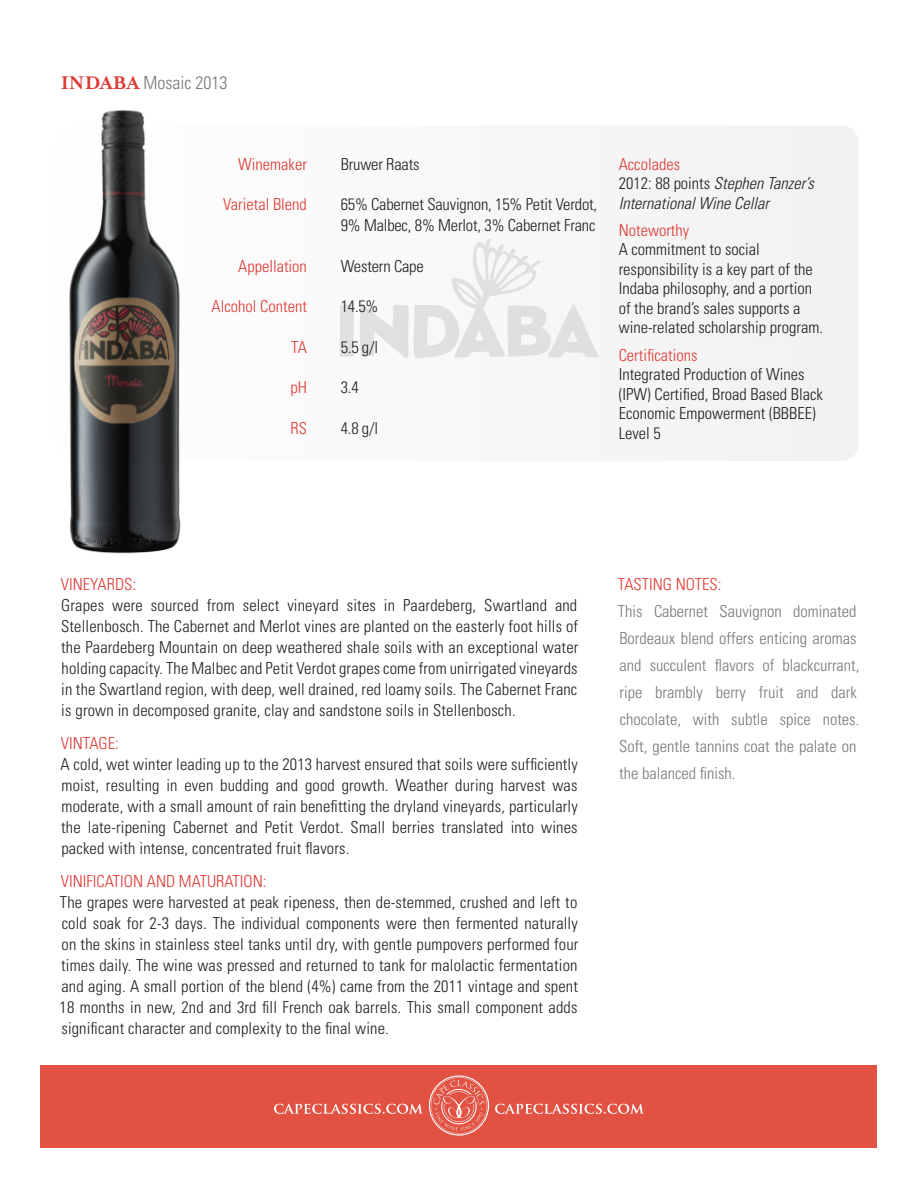
<style>
.page{position:relative;width:918px;height:1188px;background:#fff}
.page>*{position:absolute;margin:0;border:0;box-sizing:border-box;transform-origin:0 0}
.t1{font:300 condensed 18px "Univers";color:#76787b}
.t2{font:300 condensed 16.5px/21px "Univers";color:#231f20;text-align:justify}
.t3{font:300 condensed 16.5px/27px "Univers";color:#76787b}
.t4{font:300 condensed 16.5px "Univers";color:#dd3933}
.t5{font:300 condensed 16.5px/19.5px "Univers LT Std";color:#231f20}
.t6{font:italic 300 condensed 16.5px/19.5px "Univers";color:#231f20}
.s1{font-family:"Mrs Eaves";font-weight:700;font-stretch:normal;font-size:21px;color:#dd3933}
.s2{font-style:normal;color:#dd3933}
.s3{font-style:normal}
</style>
<div class="page">
<div style="left:54px;top:125px;width:805px;height:336px;background:#f7f7f7;border-radius:18px"></div>
<div style="left:40px;top:1065px;width:838px;height:83px;background:#e15242"></div>
<svg style="left:274px;top:1104px;width:149px;height:10px"></svg>
<svg style="left:495px;top:1104px;width:149px;height:10px"></svg>
<svg style="left:429px;top:1075px;width:60px;height:61px"></svg>
<svg style="left:340px;top:304px;width:14px;height:53px"></svg>
<svg style="left:360px;top:239px;width:238px;height:119px"></svg>
<img style="left:69px;top:110px;width:112px;height:444px">
<p class="t1" style="left:61px;top:71px;width:168px"><span class="s1">INDABA</span> Mosaic 2013</p>
<p class="t4" style="left:238px;top:154px;width:70px">Winemaker</p>
<p class="t2" style="left:341px;top:153px;width:80px">Bruwer Raats</p>
<p class="t4" style="left:223px;top:194px;width:85px">Varietal Blend</p>
<p class="t2" style="left:341px;top:194px;width:258px">65% Cabernet Sauvignon, 15% Petit Verdot,<br>9% Malbec, 8% Merlot, 3% Cabernet Franc</p>
<p class="t4" style="left:238px;top:256px;width:70px">Appellation</p>
<p class="t2" style="left:341px;top:255px;width:85px">Western Cape</p>
<p class="t4" style="left:212px;top:296px;width:97px">Alcohol Content</p>
<p class="t2" style="left:341px;top:296px;width:39px">14.5%</p>
<p class="t4" style="left:291px;top:337px;width:17px">TA</p>
<p class="t2" style="left:341px;top:336px;width:39px">5.5 g/l</p>
<p class="t4" style="left:290px;top:377px;width:18px">pH</p>
<p class="t2" style="left:341px;top:377px;width:19px">3.4</p>
<p class="t4" style="left:290px;top:418px;width:18px">RS</p>
<p class="t2" style="left:341px;top:417px;width:39px">4.8 g/l</p>
<p class="t6" style="left:619px;top:154px;width:197px"><span class="s2">Accolades<br></span><span class="s3">2012: 88 points</span> Stephen Tanzer’s<br>International Wine Cellar</p>
<p class="t4" style="left:619px;top:220px;width:72px">Noteworthy</p>
<p class="t2" style="left:619px;top:239px;width:206px;line-height:19.5px;text-align:left">A commitment to social responsibility is a key part of the<br>Indaba philosophy, and a portion of the brand’s sales supports a wine-related scholarship program.</p>
<p class="t4" style="left:619px;top:345px;width:80px">Certifications</p>
<p class="t5" style="left:619px;top:365px;width:206px">Integrated Production of Wines (IPW) Certified, Broad Based Black<br>Economic Empowerment (BBBEE)<br>Level 5</p>
<p class="t4" style="left:61px;top:574px;width:77px">VINEYARDS:</p>
<p class="t2" style="left:61px;top:594px;width:519px">Grapes were sourced from select vineyard sites in Paardeberg, Swartland and Stellenbosch. The Cabernet and Merlot vines are planted on the easterly foot hills of the Paardeberg Mountain on deep weathered shale soils with an exceptional water holding capacity. The Malbec and Petit Verdot grapes come from unirrigated vineyards in the Swartland region, with deep, well drained, red loamy soils. The Cabernet Franc is grown in decomposed granite, clay and sandstone soils in Stellenbosch.</p>
<p class="t4" style="left:61px;top:733px;width:59px">VINTAGE:</p>
<p class="t2" style="left:61px;top:753px;width:519px">A cold, wet winter leading up to the 2013 harvest ensured that soils were sufficiently moist, resulting in even budding and good growth. Weather during harvest was moderate, with a small amount of rain benefitting the dryland vineyards, particularly the late-ripening Cabernet and Petit Verdot. Small berries translated into wines packed with intense, concentrated fruit flavors.</p>
<p class="t4" style="left:61px;top:871px;width:207px">VINIFICATION AND MATURATION:</p>
<p class="t2" style="left:60px;top:891px;width:520px">The grapes were harvested at peak ripeness, then de-stemmed, crushed and left to cold soak for 2-3 days. The individual components were then fermented naturally on the skins in stainless steel tanks until dry, with gentle pumpovers performed four times daily. The wine was pressed and returned to tank for malolactic fermentation and aging. A small portion of the blend (4%) came from the 2011 vintage and spent 18 months in new, 2nd and 3rd fill French oak barrels. This small component adds significant character and complexity to the final wine.</p>
<p class="t4" style="left:618px;top:574px;width:105px">TASTING NOTES:</p>
<p class="t3" style="left:618px;top:597px;width:243px">This Cabernet Sauvignon dominated Bordeaux blend offers enticing aromas and succulent flavors of blackcurrant, ripe brambly berry fruit and dark chocolate, with subtle spice notes.<br>Soft, gentle tannins coat the palate on the balanced finish.</p>
</div>
